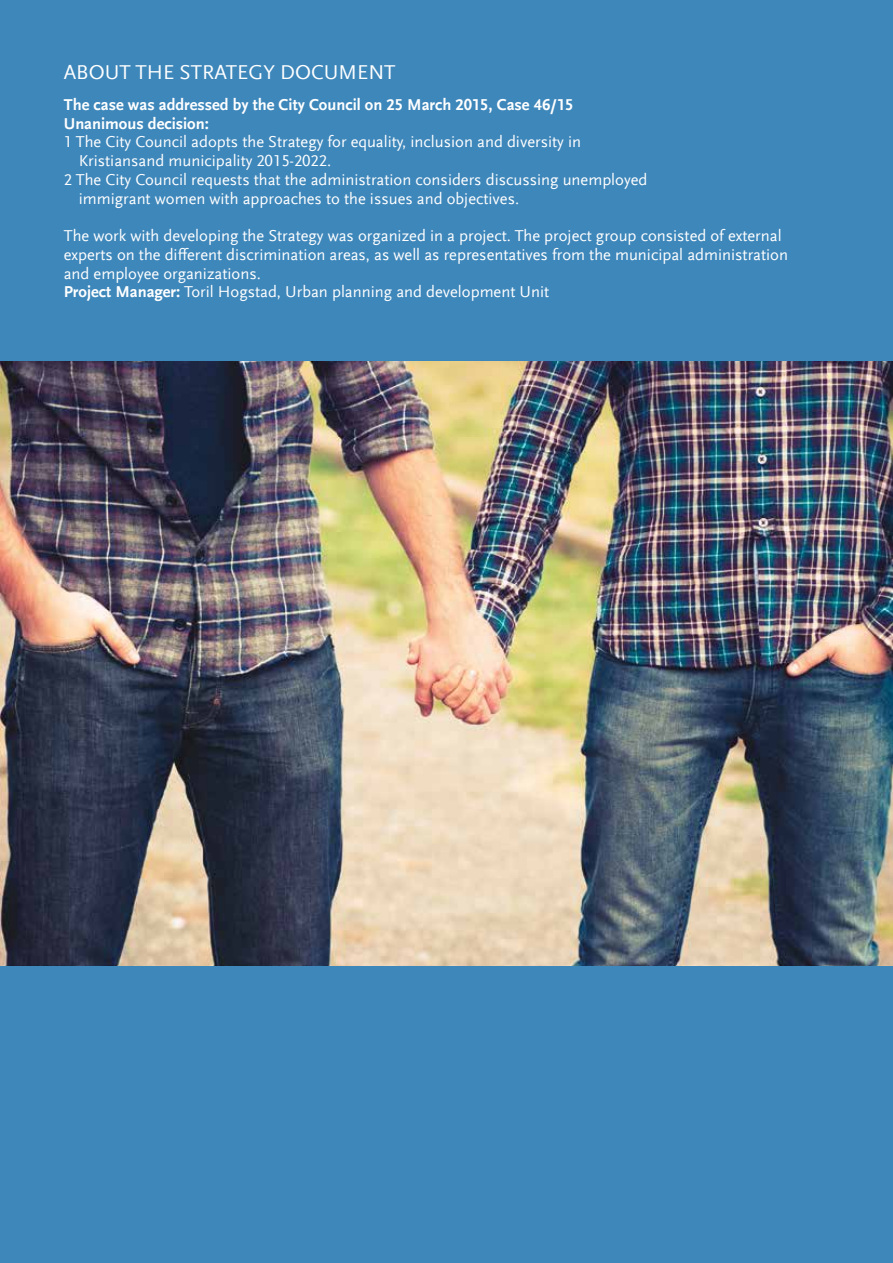
<style>
.page{position:relative;width:893px;height:1263px;background:#3e87bb}
.page>*{position:absolute;margin:0;border:0;box-sizing:border-box;transform-origin:0 0}
.t1{font:21px "Scala Sans Offc";color:#fff}
.t2{font:16.5px/18.8px "Scala Sans Offc";color:#fff}
.t3{font:700 16.5px/18.8px "Scala Sans Offc";color:#fff}
.s1{font-weight:700}
</style>
<div class="page">
<img style="left:0;top:361px;width:893px;height:604px">
<p class="t1" style="left:64px;top:61px;width:333px">ABOUT THE STRATEGY DOCUMENT</p>
<p class="t3" style="left:64px;top:95px;width:511px">The case was addressed by the City Council on 25 March 2015, Case 46/15<br>Unanimous decision:</p>
<p class="t2" style="left:64px;top:133px;width:519px">1 The City Council adopts the Strategy for equality, inclusion and diversity in</p>
<p class="t2" style="left:79px;top:152px;width:254px">Kristiansand municipality 2015-2022.</p>
<p class="t2" style="left:64px;top:171px;width:585px">2 The City Council requests that the administration considers discussing unemployed</p>
<p class="t2" style="left:79px;top:189px;width:442px">immigrant women with approaches to the issues and objectives.</p>
<p class="t2" style="left:64px;top:227px;width:726px">The work with developing the Strategy was organized in a project. The project group consisted of external experts on the different discrimination areas, as well as representatives from the municipal administration and employee organizations.<br><span class="s1">Project Manager:</span> Toril Hogstad, Urban planning and development Unit</p>
</div>
